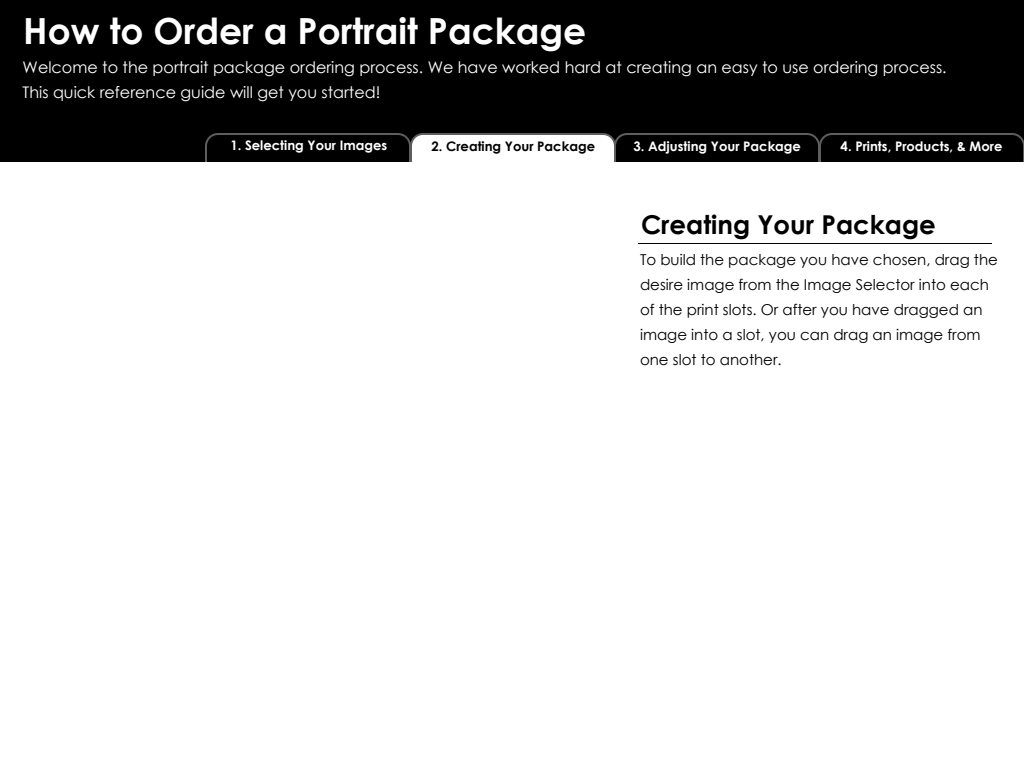
<style>
.page{position:relative;width:1024px;height:768px;background:#fff}
.page>*{position:absolute;margin:0;border:0;box-sizing:border-box;transform-origin:0 0}
.t1{font:700 36px "Century Gothic";color:#fff}
.t2{font:700 26px "Century Gothic";color:#000}
.t3{font:16px/25px "Century Gothic";color:#fff}
.t4{font:15px/25px "Century Gothic";color:#000}
.t5{font:700 13.1px "Century Gothic";color:#fff}
.t6{font:700 13.1px "Century Gothic";color:#000}
</style>
<div class="page">
<div style="left:0;top:0;width:1024px;height:162px;background:#000"></div>
<div style="left:205px;top:133px;width:206px;height:67px;border:2px solid #5e5e5e;border-radius:12px"></div>
<div style="left:411px;top:134px;width:204px;height:65px;background:#fff;border-radius:12px"></div>
<div style="left:410px;top:133px;width:206px;height:67px;border:2px solid #5e5e5e;border-radius:12px"></div>
<div style="left:614px;top:133px;width:206px;height:67px;border:2px solid #5e5e5e;border-radius:12px"></div>
<svg style="left:819px;top:133px;width:205px;height:29px"></svg>
<div style="left:1px;top:162px;width:1023px;height:606px;background:#fff"></div>
<hr style="left:638px;top:243px;width:354px;height:1px;background:#000">
<h1 class="t1" style="left:23px;top:4px;width:565px">How to Order a Portrait Package</h1>
<p class="t3" style="left:23px;top:54px;width:926px">Welcome to the portrait package ordering process. We have worked hard at creating an easy to use ordering process.<br>This quick reference guide will get you started!</p>
<p class="t5" style="left:230px;top:135px;width:159px">1. Selecting Your Images</p>
<p class="t6" style="left:431px;top:136px;width:165px">2. Creating Your Package</p>
<p class="t5" style="left:633px;top:136px;width:169px">3. Adjusting Your Package</p>
<p class="t5" style="left:841px;top:136px;width:163px">4. Prints, Products, &amp; More</p>
<h2 class="t2" style="left:641px;top:205px;width:296px">Creating Your Package</h2>
<p class="t4" style="left:640px;top:247px;width:359px">To build the package you have chosen, drag the desire image from the Image Selector into each of the print slots. Or after you have dragged an image into a slot, you can drag an image from one slot to another.</p>
</div>
